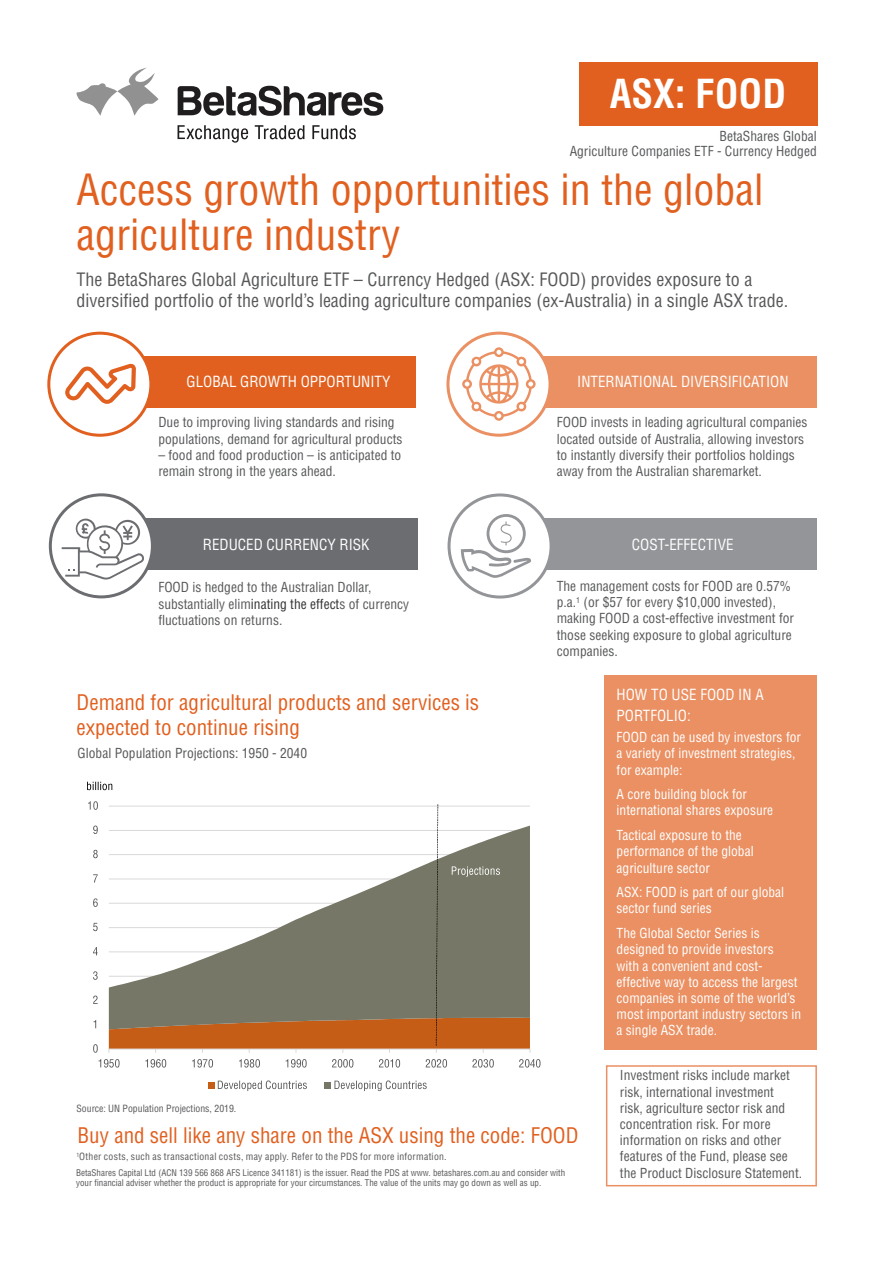
<style>
.page{position:relative;width:893px;height:1263px;background:#fff}
.page>*{position:absolute;margin:0;border:0;box-sizing:border-box;transform-origin:0 0}
.t1{font:condensed 42px/45px "Helvetica LT Std";color:#e1601f}
.t2{font:700 condensed 39px "Helvetica LT Std";color:#fff}
.t3{font:condensed 21px/25.2px "Helvetica LT Std";color:#e1601f}
.t4{font:condensed 18px/21px "Helvetica LT Std";color:#57585a}
.t5{font:condensed 15px/21px "Helvetica LT Std";color:#fff}
.t6{font:condensed 13.5px/16.2px "Helvetica LT Std";color:#57585a}
.t7{font:condensed 13.5px/16.2px "Helvetica LT Std";color:#fff}
.Fact_-_Body_copy{font:condensed 9.75px "Helvetica LT Std";letter-spacing:.025em;color:#57585a}
.Fact_-_Body_copy-2{font:condensed 9.75px "Helvetica LT Std";color:#57585a}
.t8{font:condensed 9px/10.8px "Helvetica LT Std";color:#57585a}
.s1{color:#333}
</style>
<div class="page">
<svg style="left:178px;top:125px;width:178px;height:18px"></svg>
<svg style="left:76px;top:68px;width:83px;height:48px"></svg>
<svg style="left:178px;top:86px;width:205px;height:30px"></svg>
<div style="left:579px;top:62px;width:239px;height:63px;background:#e1601f"></div>
<div style="left:119px;top:357px;width:297px;height:51px;background:#e1601f"></div>
<div style="left:49px;top:333px;width:102px;height:102px;background:#fff;border-radius:50%"></div>
<div style="left:47px;top:332px;width:105px;height:105px;border:3px solid #e1601f;border-radius:50%"></div>
<div style="left:518px;top:357px;width:298px;height:51px;background:#ea9062"></div>
<svg style="left:448px;top:333px;width:102px;height:102px"></svg>
<div style="left:446px;top:332px;width:105px;height:105px;border:3px solid #ea9062;border-radius:50%"></div>
<div style="left:606px;top:1065px;width:211px;height:121px;border:2px solid #ea9062"></div>
<div style="left:120px;top:518px;width:298px;height:51px;background:#6c6d70"></div>
<div style="left:50px;top:495px;width:102px;height:102px;background:#fff;border-radius:50%"></div>
<div style="left:49px;top:493px;width:105px;height:105px;border:3px solid #6c6d70;border-radius:50%"></div>
<div style="left:519px;top:519px;width:297px;height:51px;background:#939598"></div>
<div style="left:449px;top:495px;width:102px;height:102px;background:#fff;border-radius:50%"></div>
<div style="left:447px;top:493px;width:106px;height:105px;border:3px solid #939598;border-radius:50%"></div>
<svg style="left:93px;top:1044px;width:5px;height:9px"></svg>
<svg style="left:93px;top:1020px;width:3px;height:8px"></svg>
<svg style="left:93px;top:995px;width:5px;height:9px"></svg>
<svg style="left:93px;top:971px;width:5px;height:9px"></svg>
<svg style="left:93px;top:947px;width:5px;height:8px"></svg>
<svg style="left:93px;top:923px;width:5px;height:8px"></svg>
<svg style="left:93px;top:898px;width:5px;height:9px"></svg>
<svg style="left:93px;top:874px;width:5px;height:8px"></svg>
<svg style="left:93px;top:850px;width:5px;height:8px"></svg>
<svg style="left:93px;top:825px;width:5px;height:9px"></svg>
<svg style="left:88px;top:801px;width:10px;height:9px"></svg>
<svg style="left:99px;top:1059px;width:442px;height:8px"></svg>
<svg style="left:208px;top:1080px;width:99px;height:11px"></svg>
<svg style="left:325px;top:1080px;width:102px;height:11px"></svg>
<svg style="left:87px;top:782px;width:25px;height:8px"></svg>
<svg style="left:108px;top:804px;width:422px;height:249px"></svg>
<div style="left:605px;top:675px;width:212px;height:374px;background:#ea9062"></div>
<svg style="left:461px;top:514px;width:70px;height:64px"></svg>
<svg style="left:65px;top:363px;width:71px;height:41px"></svg>
<svg style="left:462px;top:347px;width:74px;height:74px"></svg>
<svg style="left:62px;top:519px;width:82px;height:60px"></svg>
<p class="t2" style="left:610px;top:69px;width:178px">ASX: FOOD</p>
<p class="t6" style="left:720px;top:128px;width:99px">BetaShares Global</p>
<p class="t6" style="left:570px;top:143px;width:249px">Agriculture Companies ETF - Currency Hedged</p>
<p class="t1" style="left:77px;top:166px;width:688px">Access growth opportunities in the global agriculture industry</p>
<p class="t4" style="left:77px;top:269px;width:713px">The BetaShares Global Agriculture ETF – Currency Hedged (ASX: FOOD) provides exposure to a diversified portfolio of the world’s leading agriculture companies (ex-Australia) in a single ASX trade.</p>
<p class="t5" style="left:187px;top:371px;width:205px">GLOBAL GROWTH OPPORTUNITY</p>
<p class="t5" style="left:577px;top:371px;width:213px">INTERNATIONAL DIVERSIFICATION</p>
<p class="t6" style="left:158px;top:414px;width:246px">Due to improving living standards and rising populations, demand for agricultural products</p>
<p class="t6" style="left:158px;top:447px;width:244px">– food and food production – is anticipated to remain strong in the years ahead.</p>
<p class="t5" style="left:203px;top:534px;width:168px">REDUCED CURRENCY RISK</p>
<p class="t6" style="left:158px;top:579px;width:252px">FOOD is hedged to the Australian Dollar, substantially elim<span class="s1">inating the effect</span>s of currency fluctuations on returns.</p>
<p class="t3" style="left:77px;top:690px;width:404px">Demand for agricultural products and services is expected to continue rising</p>
<p class="t6" style="left:78px;top:745px;width:231px">Global Population Projections: 1950 - 2040</p>
<p class="t6" style="left:557px;top:414px;width:252px">FOOD invests in leading agricultural companies located outside of Australia, allowing investors to instantly diversify their portfolios holdings away from the Australian sharemarket.</p>
<p class="t5" style="left:632px;top:534px;width:103px">COST-EFFECTIVE</p>
<p class="t6" style="left:557px;top:578px;width:239px">The management costs for FOOD are 0.57% p.a.<sup>1</sup> (or $57 for every $10,000 invested), making FOOD a cost-effective investment for those seeking exposure to global agriculture companies.</p>
<p class="t5" style="left:617px;top:684px;width:149px">HOW TO USE FOOD IN A<br>PORTFOLIO:</p>
<p class="t7" style="left:617px;top:729px;width:186px">FOOD can be used by investors for a variety of investment strategies, for example:</p>
<p class="t7" style="left:617px;top:786px;width:158px">A core building block for international shares exposure</p>
<p class="t7" style="left:617px;top:827px;width:139px">Tactical exposure to the performance of the global agriculture sector</p>
<p class="t7" style="left:617px;top:884px;width:169px">ASX: FOOD is part of our global sector fund series</p>
<p class="t7" style="left:617px;top:925px;width:186px">The Global Sector Series is designed to provide investors<br>with a convenient and cost&shy;effective way to access the largest companies in some of the world’s most important industry sectors in a single ASX trade.</p>
<p class="Fact_-_Body_copy-2" style="left:77px;top:1102px;width:161px">Source: UN Population Projections, 2019.</p>
<p class="t3" style="left:78px;top:1123px;width:502px">Buy and sell like any share on the ASX using the code: FOOD</p>
<p class="Fact_-_Body_copy" style="left:77px;top:1150px;width:372px"><sup>1</sup>Other costs, such as transactional costs, may apply. Refer to the PDS for more information.</p>
<p class="t8" style="left:76px;top:1167px;width:491px">BetaShares Capital Ltd (ACN 139 566 868 AFS Licence 341181) is the issuer. Read the PDS at www. betashares.com.au and consider with your financial adviser whether the product is appropriate for your circumstances. The value of the units may go down as well as up.</p>
<p class="t6" style="left:620px;top:1067px;width:184px">Investment risks include market risk, international investment<br>risk, agriculture sector risk and concentration risk. For more information on risks and other features of the Fund, please see the Product Disclosure Statement.</p>
</div>
